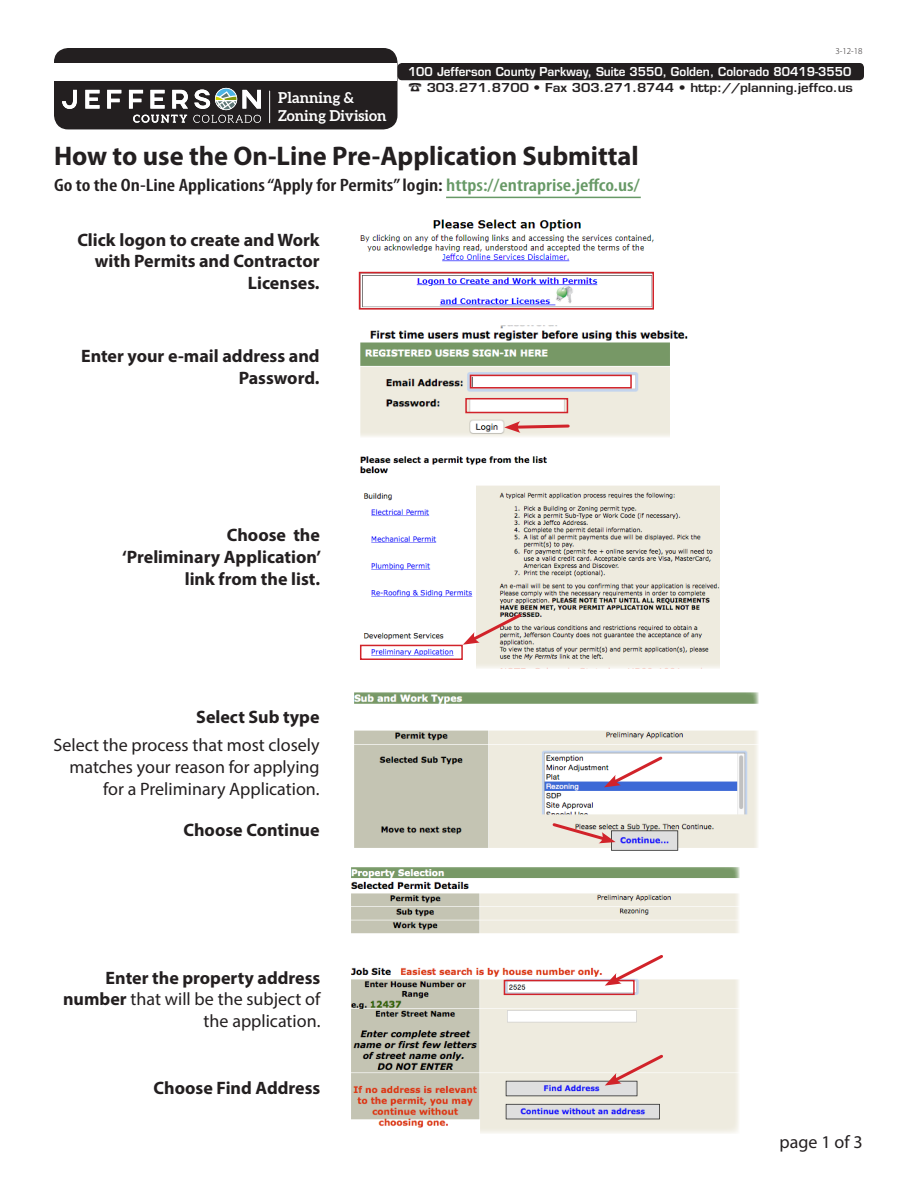
<style>
.page{position:relative;width:918px;height:1188px;background:#fff}
.page>*{position:absolute;margin:0;border:0;box-sizing:border-box;transform-origin:0 0}
.t1{font:700 27px "Myriad Pro";color:#231f20}
.b{font:700 18px/21.6px "Myriad Pro";color:#231f20;text-align:right}
.b-2{font:18px/21.6px "Myriad Pro";color:#231f20;text-align:right}
.t2{font:600 condensed 18px "Myriad Pro";color:#231f20;scale:1.18 1}
.main{font:700 15px/18px "Aleo";color:#fff}
.t3{font:600 12px "Eurostile";color:#fff}
.t4{font:600 12px "Eurostile";color:#231f20;scale:1.1 1}
.b-3{font:300 9px "Myriad Pro";color:#231f20}
.s1{color:#679966}
.s2{font-weight:700}
</style>
<div class="page">
<div style="left:398px;top:63px;width:466px;height:17px;background:#231f20;border-radius:4px"></div>
<div style="left:55px;top:49px;width:342px;height:80px;background:#231f20;border-radius:14px"></div>
<div style="left:54px;top:48px;width:344px;height:81px;border:2px solid #231f20;border-radius:14px"></div>
<div style="left:50px;top:63px;width:348px;height:17px;background:#fff"></div>
<div style="left:215px;top:88px;width:22px;height:22px;border:2px solid #fff;border-radius:50%"></div>
<svg style="left:62px;top:90px;width:15px;height:19px"></svg>
<svg style="left:85px;top:90px;width:14px;height:19px"></svg>
<svg style="left:107px;top:90px;width:14px;height:19px"></svg>
<svg style="left:129px;top:90px;width:14px;height:19px"></svg>
<svg style="left:150px;top:90px;width:15px;height:19px"></svg>
<svg style="left:172px;top:90px;width:16px;height:19px"></svg>
<svg style="left:194px;top:90px;width:16px;height:19px"></svg>
<svg style="left:242px;top:90px;width:19px;height:19px"></svg>
<svg style="left:216px;top:89px;width:20px;height:20px"></svg>
<svg style="left:133px;top:115px;width:54px;height:8px"></svg>
<svg style="left:193px;top:115px;width:68px;height:8px"></svg>
<hr style="left:269px;top:91px;width:1px;height:32px;background:#fff">
<img style="left:351px;top:867px;width:389px;height:266px">
<img style="left:360px;top:456px;width:360px;height:212px">
<img style="left:360px;top:326px;width:328px;height:111px">
<div style="left:465px;top:398px;width:103px;height:15px;border:2px solid #d1232a"></div>
<div style="left:360px;top:645px;width:103px;height:15px;border:2px solid #d1232a"></div>
<div style="left:470px;top:375px;width:162px;height:14px;border:2px solid #d1232a"></div>
<svg style="left:504px;top:421px;width:67px;height:12px"></svg>
<svg style="left:463px;top:611px;width:61px;height:34px"></svg>
<img style="left:354px;top:692px;width:404px;height:159px">
<svg style="left:604px;top:754px;width:61px;height:33px"></svg>
<svg style="left:550px;top:821px;width:66px;height:22px"></svg>
<svg style="left:605px;top:1052px;width:61px;height:34px;background:#e8d2c9"></svg>
<svg style="left:605px;top:952px;width:61px;height:34px"></svg>
<div style="left:504px;top:980px;width:131px;height:15px;border:2px solid #d1232a"></div>
<hr style="left:446px;top:197px;width:195px;height:1px;background:#679966">
<img style="left:358px;top:219px;width:296px;height:91px">
<div style="left:359px;top:272px;width:295px;height:38px;border:2px solid #d1232a"></div>
<p class="b-3" style="left:835px;top:45px;width:29px">3-12-18</p>
<p class="t3" style="left:408px;top:64px;width:445px">100 Jefferson County Parkway, Suite 3550, Golden, Colorado 80419-3550</p>
<p class="t4" style="left:427px;top:80px;width:389px">303.271.8700 • Fax 303.271.8744 • http://planning.jeffco.us</p>
<p class="main" style="left:278px;top:88px;width:110px">Planning &amp;<br>Zoning Division</p>
<p class="t1" style="left:54px;top:138px;width:586px">How to use the On-Line Pre-Application Submittal</p>
<p class="t2" style="left:54px;top:174px;width:498px">Go to the On-Line Applications “Apply for Permits” login: <span class="s1">https://entraprise.jeffco.us/</span></p>
<p class="b" style="left:77px;top:228px;width:244px">Click logon to create and Work with Permits and Contractor<br>Licenses.</p>
<p class="b" style="left:81px;top:345px;width:240px">Enter your e-mail address and<br>Password.</p>
<p class="b" style="left:122px;top:524px;width:201px">Choose the<br>‘Preliminary Application’ link from the list.</p>
<p class="b" style="left:196px;top:706px;width:125px">Select Sub type</p>
<p class="b-2" style="left:54px;top:734px;width:268px">Select the process that most closely matches your reason for applying for a Preliminary Application.</p>
<p class="b" style="left:183px;top:818px;width:138px">Choose Continue</p>
<p class="b-2" style="left:63px;top:967px;width:259px"><span class="s2">Enter the property address number</span> that will be the subject of the application.</p>
<p class="b" style="left:154px;top:1077px;width:168px">Choose Find Address</p>
<p class="b-2" style="left:780px;top:1130px;width:85px">page 1 of 3</p>
</div>
